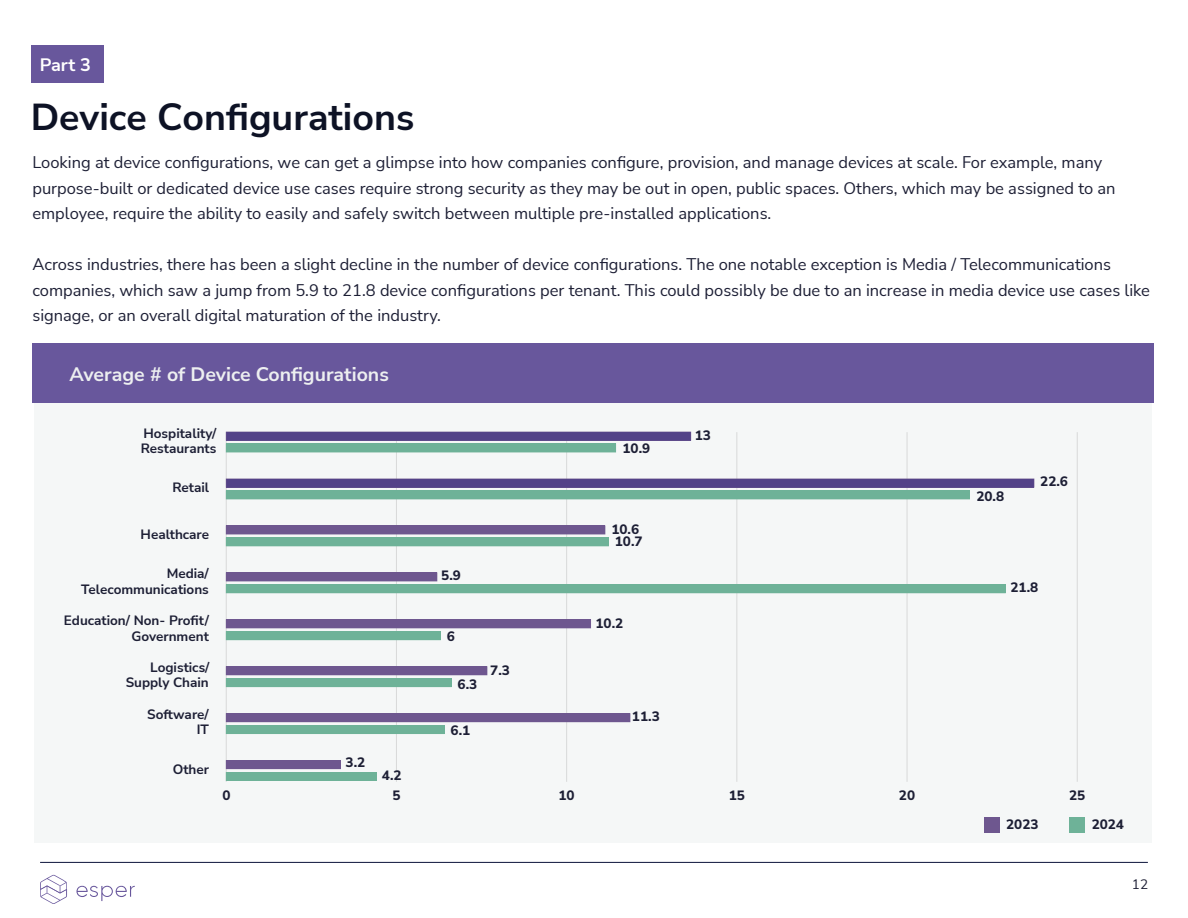
<style>
.page{position:relative;width:1188px;height:918px;background:#fff}
.page>*{position:absolute;margin:0;border:0;box-sizing:border-box;transform-origin:0 0}
.t1{font:700 37.5px "Nunito Sans";color:#0d1225}
.t2{font:700 19.5px "Nunito Sans";color:#edeff0}
.t3{font:700 18px "Nunito Sans";color:#fff}
.t4{font:16.5px/25.5px "Nunito Sans";color:#1d1f35}
.t5{font:700 13.5px/15.1px "Nunito Sans";color:#1d1f35;text-align:right}
.t6{font:800 13.5px "Nunito Sans";color:#1d1f35}
.t7{font:13.5px "Nunito Sans";color:#1d1f35}
</style>
<div class="page">
<svg style="left:76px;top:886px;width:59px;height:15px"></svg>
<svg style="left:40px;top:875px;width:27px;height:29px"></svg>
<div style="left:31px;top:45px;width:72px;height:37px;background:#68579c"></div>
<div style="left:35px;top:355px;width:1117px;height:488px;background:#f5f7f7"></div>
<div style="left:32px;top:343px;width:1121px;height:60px;background:#68579c"></div>
<hr style="left:40px;top:862px;width:1108px;height:1px;background:#0c133a">
<div style="left:1070px;top:818px;width:15px;height:15px;background:#6eb298"></div>
<div style="left:984px;top:818px;width:16px;height:15px;background:#6e578f"></div>
<hr style="left:226px;top:432px;width:1px;height:350px;background:#d8d9d9">
<hr style="left:396px;top:432px;width:1px;height:350px;background:#d8d9d9">
<hr style="left:566px;top:432px;width:1px;height:350px;background:#d8d9d9">
<hr style="left:736px;top:432px;width:1px;height:350px;background:#d8d9d9">
<hr style="left:907px;top:432px;width:1px;height:350px;background:#d8d9d9">
<hr style="left:1077px;top:432px;width:1px;height:350px;background:#d8d9d9">
<svg style="left:226px;top:432px;width:465px;height:20px"></svg>
<svg style="left:226px;top:479px;width:808px;height:20px;background:#74899d"></svg>
<svg style="left:226px;top:525px;width:383px;height:21px;background:#7e929f"></svg>
<svg style="left:226px;top:572px;width:780px;height:21px"></svg>
<svg style="left:226px;top:619px;width:365px;height:21px"></svg>
<svg style="left:226px;top:666px;width:261px;height:21px"></svg>
<svg style="left:226px;top:713px;width:404px;height:21px"></svg>
<svg style="left:226px;top:760px;width:151px;height:21px"></svg>
<p class="t3" style="left:40px;top:52px;width:53px">Part 3</p>
<h1 class="t1" style="left:31px;top:91px;width:385px">Device Configurations</h1>
<p class="t4" style="left:32px;top:149px;width:1085px">Looking at device configurations, we can get a glimpse into how companies configure, provision, and manage devices at scale. For example, many purpose-built or dedicated device use cases require strong security as they may be out in open, public spaces. Others, which may be assigned to an employee, require the ability to easily and safely switch between multiple pre-installed applications.</p>
<p class="t4" style="left:32px;top:251px;width:1119px">Across industries, there has been a slight decline in the number of device configurations. The one notable exception is Media / Telecommunications companies, which saw a jump from 5.9 to 21.8 device configurations per tenant. This could possibly be due to an increase in media device use cases like signage, or an overall digital maturation of the industry.</p>
<p class="t2" style="left:70px;top:361px;width:321px">Average # of Device Configurations</p>
<p class="t5" style="left:141px;top:425px;width:77px;text-align:left">Hospitality/<br>Restaurants</p>
<p class="t5" style="left:172px;top:479px;width:38px">Retail</p>
<p class="t5" style="left:141px;top:526px;width:70px">Healthcare</p>
<p class="t5" style="left:81px;top:566px;width:129px">Media/<br>Telecommunications</p>
<p class="t5" style="left:64px;top:613px;width:146px">Education/ Non- Profit/<br>Government</p>
<p class="t5" style="left:126px;top:659px;width:85px">Logistics/<br>Supply Chain</p>
<p class="t5" style="left:147px;top:706px;width:63px">Software/<br>IT</p>
<p class="t5" style="left:173px;top:761px;width:38px">Other</p>
<p class="t6" style="left:346px;top:753px;width:21px">3.2</p>
<p class="t6" style="left:382px;top:766px;width:21px">4.2</p>
<p class="t6" style="left:441px;top:565px;width:21px">5.9</p>
<p class="t6" style="left:447px;top:627px;width:10px">6</p>
<p class="t6" style="left:458px;top:675px;width:21px">6.3</p>
<p class="t6" style="left:490px;top:661px;width:21px">7.3</p>
<p class="t6" style="left:451px;top:720px;width:21px">6.1</p>
<p class="t6" style="left:622px;top:439px;width:29px">10.9</p>
<p class="t6" style="left:611px;top:520px;width:29px">10.6</p>
<p class="t6" style="left:615px;top:532px;width:29px">10.7</p>
<p class="t6" style="left:595px;top:614px;width:29px">10.2</p>
<p class="t6" style="left:632px;top:707px;width:29px">11.3</p>
<p class="t6" style="left:695px;top:426px;width:18px">13</p>
<p class="t6" style="left:976px;top:487px;width:29px">20.8</p>
<p class="t6" style="left:1040px;top:472px;width:29px">22.6</p>
<p class="t6" style="left:1011px;top:578px;width:29px">21.8</p>
<p class="t6" style="left:222px;top:786px;width:10px">0</p>
<p class="t6" style="left:392px;top:786px;width:10px">5</p>
<p class="t6" style="left:559px;top:786px;width:18px">10</p>
<p class="t6" style="left:729px;top:786px;width:18px">15</p>
<p class="t6" style="left:899px;top:786px;width:18px">20</p>
<p class="t6" style="left:1069px;top:786px;width:18px">25</p>
<p class="t6" style="left:1006px;top:815px;width:34px">2023</p>
<p class="t6" style="left:1092px;top:815px;width:34px">2024</p>
<p class="t7" style="left:1132px;top:875px;width:18px">12</p>
</div>
